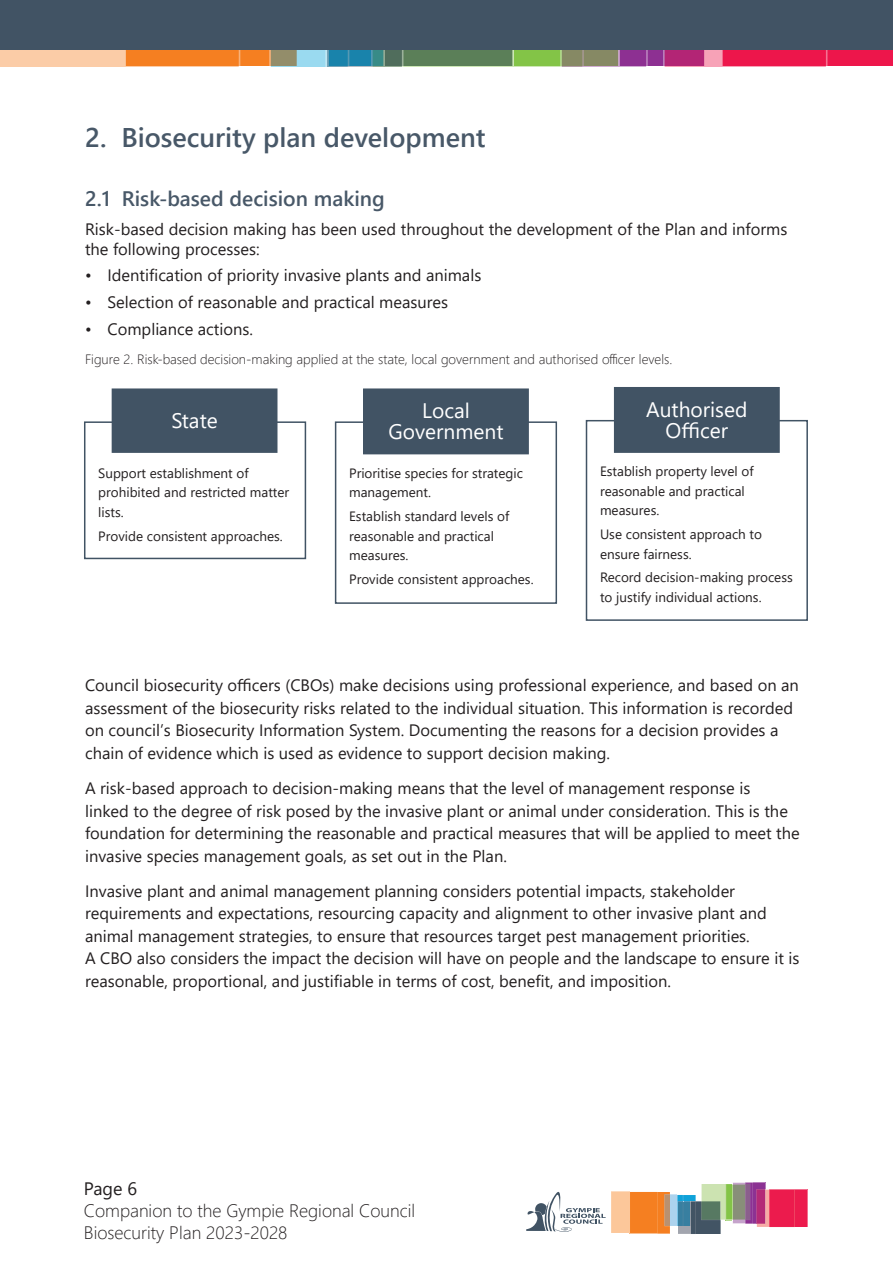
<style>
.page{position:relative;width:893px;height:1263px;background:#fff}
.page>*{position:absolute;margin:0;border:0;box-sizing:border-box;transform-origin:0 0}
.Heading_1{font:600 27px "Segoe UI";color:#485868}
.Copy_1{font:21px/21px "Segoe UI";color:#fff;text-align:center}
.Heading_2{font:600 21px "Segoe UI";color:#485868}
.t1{font:300 18px/21.6px "Segoe UI";color:#231f20}
.t2{font:18px "Segoe UI";color:#231f20}
.Copy_1-2{font:16.5px/22.5px "Segoe UI";color:#231f20}
.Copy_1-3{font:13.5px/19.5px "Segoe UI";color:#231f20}
.t3{font:300 13.5px "Segoe UI";color:#231f20}
</style>
<div class="page">
<svg style="left:526px;top:1182px;width:281px;height:52px"></svg>
<div style="left:0;top:0;width:893px;height:58px;background:#415364"></div>
<svg style="left:0;top:51px;width:893px;height:15px;background:#b67769"></svg>
<div style="left:84px;top:421px;width:222px;height:138px;border:2px solid #415364"></div>
<div style="left:112px;top:389px;width:165px;height:63px;background:#415364"></div>
<div style="left:112px;top:388px;width:165px;height:65px;border:2px solid #415364"></div>
<div style="left:364px;top:389px;width:164px;height:65px;background:#415364"></div>
<div style="left:363px;top:388px;width:166px;height:66px;border:2px solid #415364"></div>
<div style="left:335px;top:421px;width:222px;height:183px;border:2px solid #415364"></div>
<div style="left:615px;top:388px;width:164px;height:64px;background:#415364"></div>
<div style="left:614px;top:387px;width:166px;height:66px;border:2px solid #415364"></div>
<div style="left:586px;top:420px;width:222px;height:201px;border:2px solid #415364"></div>
<p class="Heading_1" style="left:85px;top:112px;width:402px">2. Biosecurity plan development</p>
<p class="Heading_2" style="left:85px;top:179px;width:301px">2.1 Risk-based decision making</p>
<p class="Copy_1-2" style="left:85px;top:218px;width:704px;line-height:19.8px">Risk-based decision making has been used throughout the development of the Plan and informs the following processes:</p>
<p class="Copy_1-2" style="left:85px;top:263px;width:398px">• Identification of priority invasive plants and animals</p>
<p class="Copy_1-2" style="left:85px;top:289px;width:365px">• Selection of reasonable and practical measures</p>
<p class="Copy_1-2" style="left:85px;top:316px;width:169px">• Compliance actions.</p>
<p class="t3" style="left:85px;top:346px;width:589px">Figure 2. Risk-based decision-making applied at the state, local government and authorised officer levels.</p>
<p class="Copy_1" style="left:171px;top:408px;width:48px">State</p>
<p class="Copy_1" style="left:388px;top:398px;width:117px">Local<br>Government</p>
<p class="Copy_1-3" style="left:349px;top:462px;width:175px">Prioritise species for strategic management.</p>
<p class="Copy_1-3" style="left:349px;top:505px;width:162px">Establish standard levels of reasonable and practical measures.</p>
<p class="Copy_1-3" style="left:349px;top:568px;width:186px">Provide consistent approaches.</p>
<p class="Copy_1-3" style="left:98px;top:462px;width:193px">Support establishment of prohibited and restricted matter lists.</p>
<p class="Copy_1-3" style="left:98px;top:525px;width:186px">Provide consistent approaches.</p>
<p class="Copy_1" style="left:646px;top:397px;width:103px">Authorised<br>Officer</p>
<p class="Copy_1-3" style="left:600px;top:460px;width:155px">Establish property level of reasonable and practical measures.</p>
<p class="Copy_1-3" style="left:600px;top:523px;width:164px">Use consistent approach to ensure fairness.</p>
<p class="Copy_1-3" style="left:600px;top:566px;width:194px">Record decision-making process to justify individual actions.</p>
<p class="Copy_1-2" style="left:85px;top:673px;width:715px">Council biosecurity officers (CBOs) make decisions using professional experience, and based on an assessment of the biosecurity risks related to the individual situation. This information is recorded on council’s Biosecurity Information System. Documenting the reasons for a decision provides a chain of evidence which is used as evidence to support decision making.</p>
<p class="Copy_1-2" style="left:85px;top:775px;width:716px">A risk-based approach to decision-making means that the level of management response is<br>linked to the degree of risk posed by the invasive plant or animal under consideration. This is the foundation for determining the reasonable and practical measures that will be applied to meet the invasive species management goals, as set out in the Plan.</p>
<p class="Copy_1-2" style="left:85px;top:878px;width:716px">Invasive plant and animal management planning considers potential impacts, stakeholder requirements and expectations, resourcing capacity and alignment to other invasive plant and animal management strategies, to ensure that resources target pest management priorities.<br>A CBO also considers the impact the decision will have on people and the landscape to ensure it is reasonable, proportional, and justifiable in terms of cost, benefit, and imposition.</p>
<p class="t2" style="left:84px;top:1172px;width:55px">Page 6</p>
<p class="t1" style="left:84px;top:1198px;width:333px">Companion to the Gympie Regional Council<br>Biosecurity Plan 2023-2028</p>
</div>
